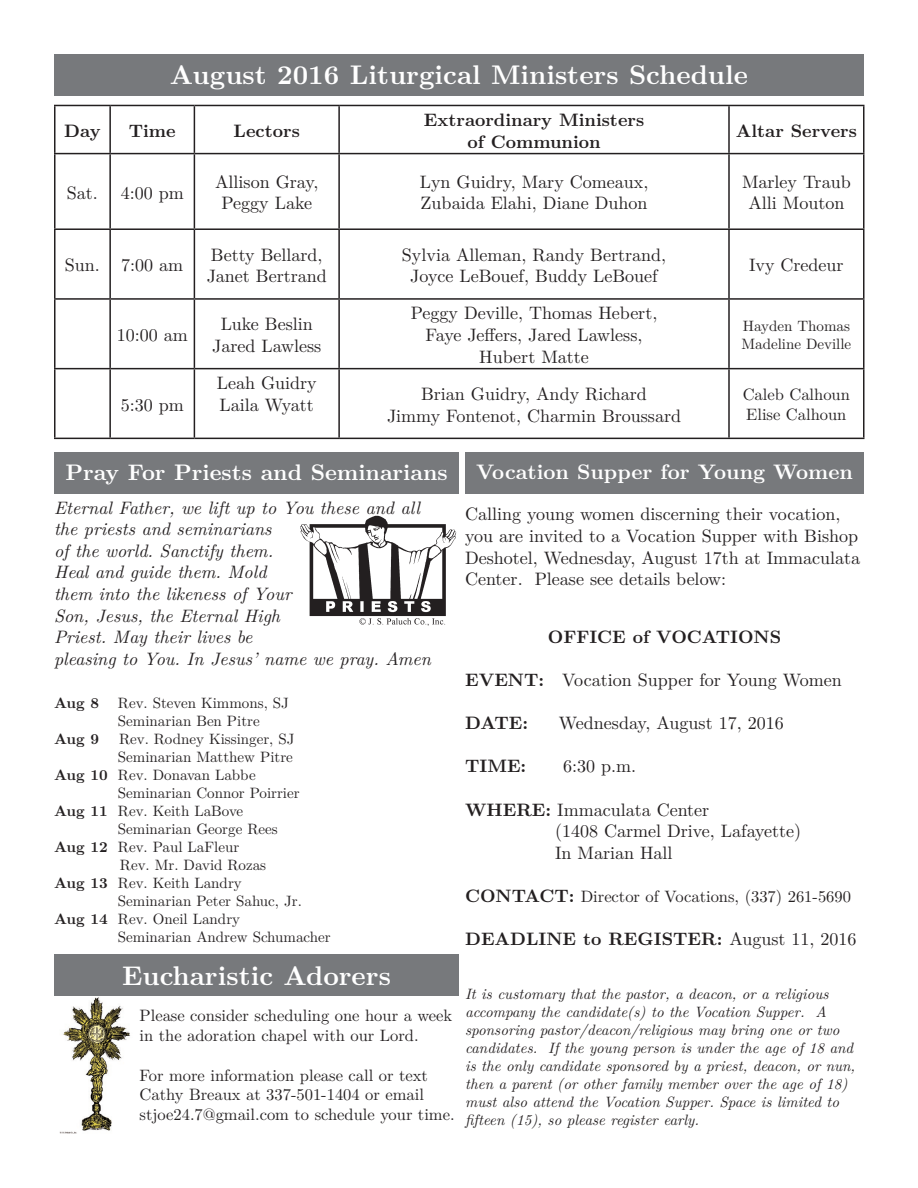
<style>
.page{position:relative;width:918px;height:1188px;background:#fff}
.page>*{position:absolute;margin:0;border:0;box-sizing:border-box;transform-origin:0 0}
.t1{font:700 27px "LM Roman 10";color:#fff}
.t2{font:700 22.5px "LM Roman 10";color:#fff}
.t3{font:700 21px "LM Roman 10";color:#fff}
.t4{font:18px/21.6px "LM Roman 10";color:#231f20;text-align:center}
.t5{font:italic 18px/21.6px "LM Roman 10";color:#231f20}
.t6{font:700 18px/21.6px "LM Roman 10";color:#231f20;text-align:center}
.t7{font:16.5px/19.8px "LM Roman 10";color:#231f20}
.t8{font:italic 15px/18px "LM Roman 10";color:#231f20}
.t9{font:15px/18px "LM Roman 10";color:#231f20}
.t10{font:700 15px "LM Roman 10";letter-spacing:-.015em;color:#231f20}
.s1{font-weight:700}
.s2{font-weight:700;font-size:18px}
.s3{font-weight:400}
</style>
<div class="page">
<div style="left:54px;top:54px;width:810px;height:41px;background:#77797c"></div>
<div style="left:54px;top:453px;width:405px;height:41px;background:#77797c"></div>
<img style="left:300px;top:515px;width:157px;height:111px">
<img style="left:60px;top:997px;width:70px;height:137px">
<div style="left:54px;top:955px;width:405px;height:41px;background:#77797c"></div>
<hr style="left:54px;top:105px;width:56px;height:1px;background:#231f20">
<hr style="left:54px;top:106px;width:2px;height:47px;background:#231f20">
<hr style="left:110px;top:105px;width:84px;height:1px;background:#231f20">
<hr style="left:109px;top:106px;width:2px;height:47px;background:#231f20">
<hr style="left:194px;top:105px;width:145px;height:1px;background:#231f20">
<hr style="left:194px;top:106px;width:1px;height:47px;background:#231f20">
<hr style="left:339px;top:105px;width:390px;height:1px;background:#231f20">
<hr style="left:338px;top:106px;width:2px;height:47px;background:#231f20">
<hr style="left:729px;top:105px;width:135px;height:1px;background:#231f20">
<hr style="left:728px;top:106px;width:2px;height:47px;background:#231f20">
<hr style="left:863px;top:106px;width:1px;height:47px;background:#231f20">
<hr style="left:54px;top:153px;width:56px;height:1px;background:#231f20">
<hr style="left:54px;top:154px;width:2px;height:74px;background:#231f20">
<hr style="left:110px;top:153px;width:84px;height:1px;background:#231f20">
<hr style="left:109px;top:154px;width:2px;height:74px;background:#231f20">
<hr style="left:194px;top:153px;width:145px;height:1px;background:#231f20">
<hr style="left:194px;top:154px;width:1px;height:74px;background:#231f20">
<hr style="left:339px;top:153px;width:390px;height:1px;background:#231f20">
<hr style="left:338px;top:154px;width:2px;height:74px;background:#231f20">
<hr style="left:729px;top:153px;width:135px;height:1px;background:#231f20">
<hr style="left:728px;top:154px;width:2px;height:74px;background:#231f20">
<hr style="left:863px;top:154px;width:1px;height:74px;background:#231f20">
<hr style="left:54px;top:228px;width:56px;height:2px;background:#231f20">
<hr style="left:54px;top:230px;width:2px;height:68px;background:#231f20">
<hr style="left:110px;top:228px;width:84px;height:2px;background:#231f20">
<hr style="left:109px;top:230px;width:2px;height:68px;background:#231f20">
<hr style="left:194px;top:228px;width:145px;height:2px;background:#231f20">
<hr style="left:194px;top:230px;width:1px;height:68px;background:#231f20">
<hr style="left:339px;top:228px;width:390px;height:2px;background:#231f20">
<hr style="left:338px;top:230px;width:2px;height:68px;background:#231f20">
<hr style="left:729px;top:228px;width:135px;height:2px;background:#231f20">
<hr style="left:728px;top:230px;width:2px;height:68px;background:#231f20">
<hr style="left:863px;top:230px;width:1px;height:68px;background:#231f20">
<hr style="left:54px;top:298px;width:56px;height:2px;background:#231f20">
<hr style="left:54px;top:300px;width:2px;height:68px;background:#231f20">
<hr style="left:110px;top:298px;width:84px;height:2px;background:#231f20">
<hr style="left:109px;top:300px;width:2px;height:68px;background:#231f20">
<hr style="left:194px;top:298px;width:145px;height:2px;background:#231f20">
<hr style="left:194px;top:300px;width:1px;height:68px;background:#231f20">
<hr style="left:339px;top:298px;width:390px;height:2px;background:#231f20">
<hr style="left:338px;top:300px;width:2px;height:68px;background:#231f20">
<hr style="left:729px;top:298px;width:135px;height:2px;background:#231f20">
<hr style="left:728px;top:300px;width:2px;height:68px;background:#231f20">
<hr style="left:863px;top:300px;width:1px;height:68px;background:#231f20">
<hr style="left:54px;top:368px;width:56px;height:1px;background:#231f20">
<hr style="left:54px;top:369px;width:2px;height:69px;background:#231f20">
<hr style="left:110px;top:368px;width:84px;height:1px;background:#231f20">
<hr style="left:109px;top:369px;width:2px;height:69px;background:#231f20">
<hr style="left:194px;top:368px;width:145px;height:1px;background:#231f20">
<hr style="left:194px;top:369px;width:1px;height:69px;background:#231f20">
<hr style="left:339px;top:368px;width:390px;height:1px;background:#231f20">
<hr style="left:338px;top:369px;width:2px;height:69px;background:#231f20">
<hr style="left:729px;top:368px;width:135px;height:1px;background:#231f20">
<hr style="left:728px;top:369px;width:2px;height:69px;background:#231f20">
<hr style="left:863px;top:369px;width:1px;height:69px;background:#231f20">
<hr style="left:54px;top:438px;width:56px;height:1px;background:#231f20">
<hr style="left:110px;top:438px;width:84px;height:1px;background:#231f20">
<hr style="left:194px;top:438px;width:145px;height:1px;background:#231f20">
<hr style="left:339px;top:438px;width:390px;height:1px;background:#231f20">
<hr style="left:729px;top:438px;width:135px;height:1px;background:#231f20">
<div style="left:465px;top:453px;width:399px;height:41px;background:#77797c"></div>
<h1 class="t1" style="left:170px;top:54px;width:580px">August 2016 Liturgical Ministers Schedule</h1>
<p class="t6" style="left:64px;top:118px;width:38px">Day</p>
<p class="t6" style="left:129px;top:118px;width:48px">Time</p>
<p class="t6" style="left:234px;top:118px;width:68px">Lectors</p>
<p class="t6" style="left:424px;top:108px;width:222px">Extraordinary Ministers of Communion</p>
<p class="t6" style="left:736px;top:118px;width:122px">Altar Servers</p>
<p class="t4" style="left:67px;top:180px;width:33px">Sat.</p>
<p class="t4" style="left:121px;top:180px;width:64px">4:00 pm</p>
<p class="t4" style="left:215px;top:170px;width:105px">Allison Gray,<br>Peggy Lake</p>
<p class="t4" style="left:420px;top:170px;width:230px;text-align:left">Lyn Guidry, Mary Comeaux,<br>Zubaida Elahi, Diane Duhon</p>
<p class="t4" style="left:742px;top:170px;width:110px">Marley Traub<br>Alli Mouton</p>
<p class="t4" style="left:65px;top:253px;width:120px">Sun. 7:00 am</p>
<p class="t4" style="left:207px;top:242px;width:122px;text-align:left">Betty Bellard,<br>Janet Bertrand</p>
<p class="t4" style="left:402px;top:242px;width:266px">Sylvia Alleman, Randy Bertrand,<br>Joyce LeBouef, Buddy LeBouef</p>
<p class="t4" style="left:749px;top:253px;width:96px">Ivy Credeur</p>
<p class="t4" style="left:117px;top:323px;width:72px">10:00 am</p>
<p class="t4" style="left:212px;top:312px;width:111px">Luke Beslin<br>Jared Lawless</p>
<p class="t4" style="left:411px;top:301px;width:248px">Peggy Deville, Thomas Hebert,<br>Faye Jeffers, Jared Lawless,<br>Hubert Matte</p>
<p class="t9" style="left:741px;top:316px;width:111px">Hayden Thomas<br>Madeline Deville</p>
<p class="t4" style="left:217px;top:371px;width:101px;text-align:left">Leah Guidry<br>Laila Wyatt</p>
<p class="t4" style="left:387px;top:382px;width:296px">Brian Guidry, Andy Richard<br>Jimmy Fontenot, Charmin Broussard</p>
<p class="t7" style="left:743px;top:383px;width:109px">Caleb Calhoun<br>Elise Calhoun</p>
<p class="t3" style="left:476px;top:455px;width:378px">Vocation Supper for Young Women</p>
<p class="t4" style="left:465px;top:502px;width:397px;text-align:left">Calling young women discerning their vocation, you are invited to a Vocation Supper with Bishop Deshotel, Wednesday, August 17th at Immaculata Center. Please see details below:</p>
<p class="t4" style="left:121px;top:392px;width:65px">5:30 pm</p>
<p class="t2" style="left:65px;top:454px;width:384px">Pray For Priests and Seminarians</p>
<p class="t5" style="left:54px;top:495px;width:378px">Eternal Father, we lift up to You these and all the priests and seminarians<br>of the world. Sanctify them.<br>Heal and guide them. Mold<br>them into the likeness of Your<br>Son, Jesus, the Eternal High<br>Priest. May their lives be<br>pleasing to You. In Jesus’ name we pray. Amen</p>
<p class="t10" style="left:54px;top:691px;width:47px">Aug 8</p>
<p class="t9" style="left:118px;top:693px;width:172px">Rev. Steven Kimmons, SJ<br>Seminarian Ben Pitre</p>
<p class="t10" style="left:54px;top:727px;width:47px">Aug 9</p>
<p class="t9" style="left:119px;top:729px;width:177px">Rev. Rodney Kissinger, SJ</p>
<p class="t9" style="left:118px;top:747px;width:176px">Seminarian Matthew Pitre</p>
<p class="t9" style="left:54px;top:765px;width:203px"><span class="s1">Aug 10</span> Rev. Donavan Labbe</p>
<p class="t9" style="left:118px;top:783px;width:183px">Seminarian Connor Poirrier</p>
<p class="t9" style="left:54px;top:801px;width:191px"><span class="s1">Aug 11</span> Rev. Keith LaBove</p>
<p class="t9" style="left:118px;top:819px;width:161px">Seminarian George Rees</p>
<p class="t9" style="left:54px;top:837px;width:187px"><span class="s1">Aug 12</span> Rev. Paul LaFleur</p>
<p class="t9" style="left:120px;top:855px;width:148px">Rev. Mr. David Rozas</p>
<p class="t9" style="left:54px;top:873px;width:189px"><span class="s1">Aug 13</span> Rev. Keith Landry</p>
<p class="t9" style="left:118px;top:891px;width:185px">Seminarian Peter Sahuc, Jr.</p>
<p class="t9" style="left:54px;top:909px;width:188px"><span class="s1">Aug 14</span> Rev. Oneil Landry</p>
<p class="t9" style="left:118px;top:927px;width:214px">Seminarian Andrew Schumacher</p>
<h1 class="t1" style="left:122px;top:954px;width:270px">Eucharistic Adorers</h1>
<p class="t7" style="left:140px;top:1004px;width:314px">Please consider scheduling one hour a week in the adoration chapel with our Lord.</p>
<p class="t7" style="left:140px;top:1064px;width:317px">For more information please call or text<br>Cathy Breaux at 337-501-1404 or email stjoe24.7@gmail.com to schedule your time.</p>
<p class="t6" style="left:548px;top:624px;width:235px">OFFICE of VOCATIONS</p>
<p class="t4" style="left:465px;top:668px;width:378px"><span class="s1">EVENT:</span> Vocation Supper for Young Women</p>
<p class="t6" style="left:465px;top:711px;width:64px">DATE:</p>
<p class="t4" style="left:559px;top:711px;width:226px">Wednesday, August 17, 2016</p>
<p class="t6" style="left:465px;top:754px;width:63px">TIME:</p>
<p class="t4" style="left:563px;top:754px;width:75px">6:30 p.m.</p>
<p class="t4" style="left:555px;top:797px;width:248px;text-align:left;text-indent:-90px"><span class="s1">WHERE:</span> Immaculata Center<br>(1408 Carmel Drive, Lafayette)<br>In Marian Hall</p>
<p class="t7" style="left:465px;top:885px;width:387px"><span class="s2">CONTACT:</span> Director of Vocations, (337) 261-5690</p>
<p class="t6" style="left:465px;top:927px;width:393px">DEADLINE to REGISTER: <span class="s3">August 11, 2016</span></p>
<p class="t8" style="left:465px;top:984px;width:392px">It is customary that the pastor, a deacon, or a religious accompany the candidate(s) to the Vocation Supper. A sponsoring pastor/deacon/religious may bring one or two candidates. If the young person is under the age of 18 and is the only candidate sponsored by a priest, deacon, or nun, then a parent (or other family member over the age of 18) must also attend the Vocation Supper. Space is limited to fifteen (15), so please register early.</p>
</div>
